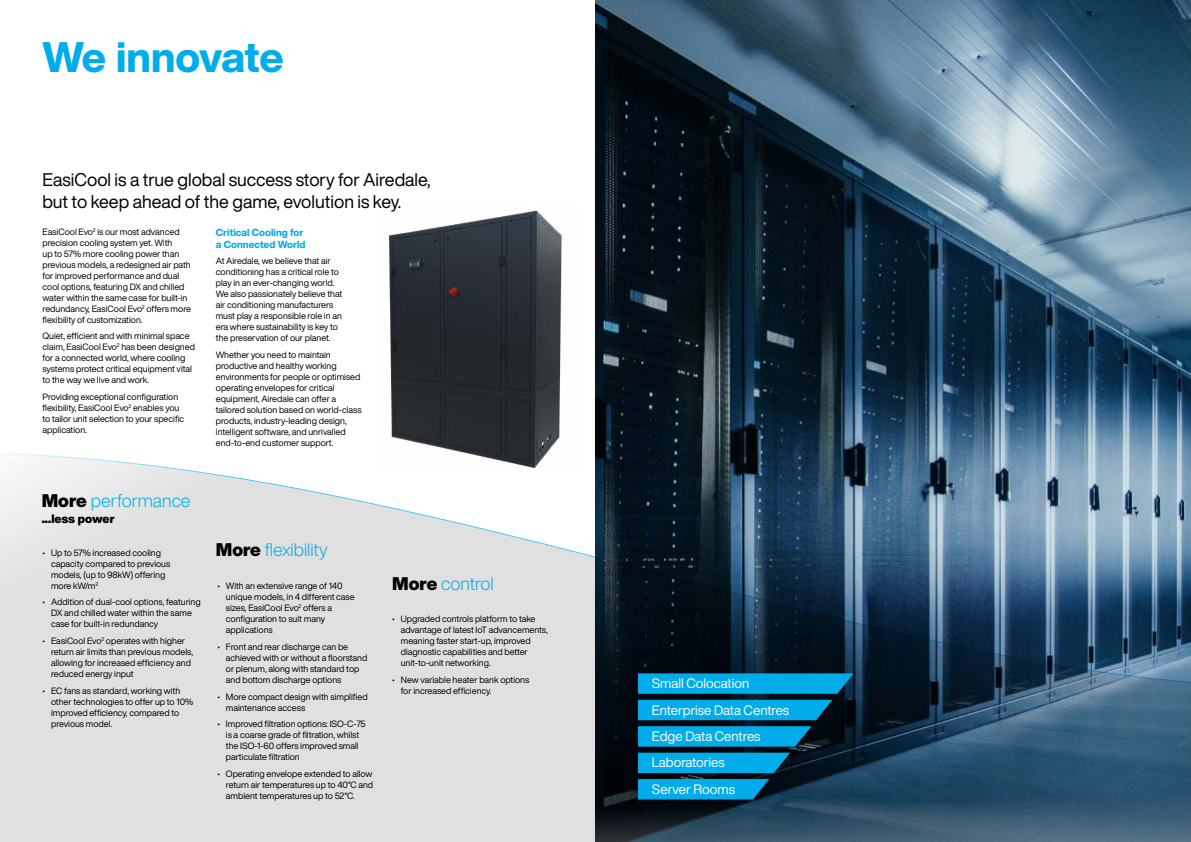
<style>
.page{position:relative;width:1191px;height:842px;background:#fff}
.page>*{position:absolute;margin:0;border:0;box-sizing:border-box;transform-origin:0 0}
.t1{font:800 42px "Helvetica Now Display";letter-spacing:-.01em;color:#00adea}
.t2{font:18px/22px "Helvetica Now Display";color:#000}
.t3{font:300 18px "Helvetica Now Display";color:#00adea}
.t4{font:13.4px/26.3px "Helvetica Now Display";color:#fff}
.t5{font:900 12px "Helvetica Now Display";color:#000}
.t6{font:800 10px/12px "Helvetica Now Display";color:#00adea}
.t7{font:9px/11px "Helvetica Now Display";color:#000}
.s1{font-weight:900;color:#000}
</style>
<div class="page">
<img style="left:595px;top:0;width:596px;height:451px">
<svg style="left:0;top:451px;width:1191px;height:391px;background:#8c9aa5"></svg>
<img style="left:378px;top:210px;width:203px;height:262px">
<svg style="left:638px;top:673px;width:215px;height:21px;background:#00a3de"></svg>
<svg style="left:638px;top:726px;width:173px;height:21px;background:#00a1db"></svg>
<div style="left:638px;top:753px;width:152px;height:20px;background:#00adea"></div>
<div style="left:638px;top:700px;width:194px;height:20px;background:#00adea"></div>
<svg style="left:638px;top:779px;width:131px;height:20px;background:#00a3dc"></svg>
<h1 class="t1" style="left:43px;top:28px;width:243px">We innovate</h1>
<h2 class="t2" style="left:43px;top:168px;width:390px">EasiCool is a true global success story for Airedale, but to keep ahead of the game, evolution is key.</h2>
<p class="t7" style="left:43px;top:226px;width:150px">EasiCool Evo<sup>2</sup> is our most advanced precision cooling system yet. With<br>up to 57% more cooling power than previous models, a redesigned air path for improved performance and dual cool options, featuring DX and chilled water within the same case for built-in redundancy, EasiCool Evo<sup>2</sup> offers more flexibility of customization.</p>
<p class="t7" style="left:43px;top:331px;width:154px">Quiet, efficient and with minimal space claim, EasiCool Evo<sup>2</sup> has been designed for a connected world, where cooling systems protect critical equipment vital to the way we live and work.</p>
<p class="t7" style="left:43px;top:391px;width:143px">Providing exceptional configuration flexibility, EasiCool Evo<sup>2</sup> enables you to tailor unit selection to your specific application.</p>
<p class="t6" style="left:216px;top:226px;width:91px">Critical Cooling for a Connected World</p>
<p class="t7" style="left:216px;top:255px;width:128px">At Airedale, we believe that air conditioning has a critical role to play in an ever-changing world.<br>We also passionately believe that air conditioning manufacturers must play a responsible role in an era where sustainability is key to the preservation of our planet.</p>
<p class="t7" style="left:216px;top:349px;width:147px">Whether you need to maintain productive and healthy working environments for people or optimised operating envelopes for critical equipment, Airedale can offer a tailored solution based on world-class products, industry-leading design, intelligent software, and unrivalled end-to-end customer support.</p>
<h2 class="t3" style="left:42px;top:488px;width:150px"><span class="s1">More</span> performance</h2>
<h3 class="t5" style="left:42px;top:510px;width:74px">...less power</h3>
<p class="t7" style="left:51px;top:547px;width:121px;text-indent:-9px">• Up to 57% increased cooling capacity compared to previous models, (up to 98kW) offering more kW/m<sup>2</sup></p>
<p class="t7" style="left:51px;top:597px;width:151px;text-indent:-9px">• Addition of dual-cool options, featuring<br>DX and chilled water within the same case for built-in redundancy</p>
<p class="t7" style="left:51px;top:635px;width:144px;text-indent:-9px">• EasiCool Evo<sup>2</sup> operates with higher return air limits than previous models, allowing for increased efficiency and reduced energy input</p>
<p class="t7" style="left:51px;top:685px;width:144px;text-indent:-9px">• EC fans as standard, working with other technologies to offer up to 10% improved efficiency, compared to previous model.</p>
<h2 class="t3" style="left:216px;top:537px;width:113px"><span class="s1">More</span> flexibility</h2>
<p class="t7" style="left:226px;top:580px;width:130px;text-indent:-9px">• With an extensive range of 140 unique models, in 4 different case sizes, EasiCool Evo<sup>2</sup> offers a configuration to suit many applications</p>
<p class="t7" style="left:226px;top:641px;width:143px;text-indent:-9px">• Front and rear discharge can be achieved with or without a floorstand or plenum, along with standard top and bottom discharge options</p>
<p class="t7" style="left:226px;top:691px;width:143px;text-indent:-9px">• More compact design with simplified maintenance access</p>
<p class="t7" style="left:226px;top:718px;width:141px;text-indent:-9px">• Improved filtration options: ISO-C-75 is a coarse grade of filtration, whilst the ISO-1-60 offers improved small particulate filtration</p>
<p class="t7" style="left:226px;top:768px;width:149px;text-align:justify;text-indent:-9px">• Operating envelope extended to allow return air temperatures up to 40°C and ambient temperatures up to 52°C.</p>
<h2 class="t3" style="left:392px;top:572px;width:103px"><span class="s1">More</span> control</h2>
<p class="t7" style="left:401px;top:614px;width:149px;text-indent:-9px">• Upgraded controls platform to take advantage of latest IoT advancements, meaning faster start-up, improved diagnostic capabilities and better unit-to-unit networking.</p>
<p class="t7" style="left:401px;top:674px;width:130px;text-indent:-9px">• New variable heater bank options for increased efficiency.</p>
<h3 class="t4" style="left:652px;top:670px;width:139px">Small Colocation<br>Enterprise Data Centres<br>Edge Data Centres<br>Laboratories<br>Server Rooms</h3>
</div>
